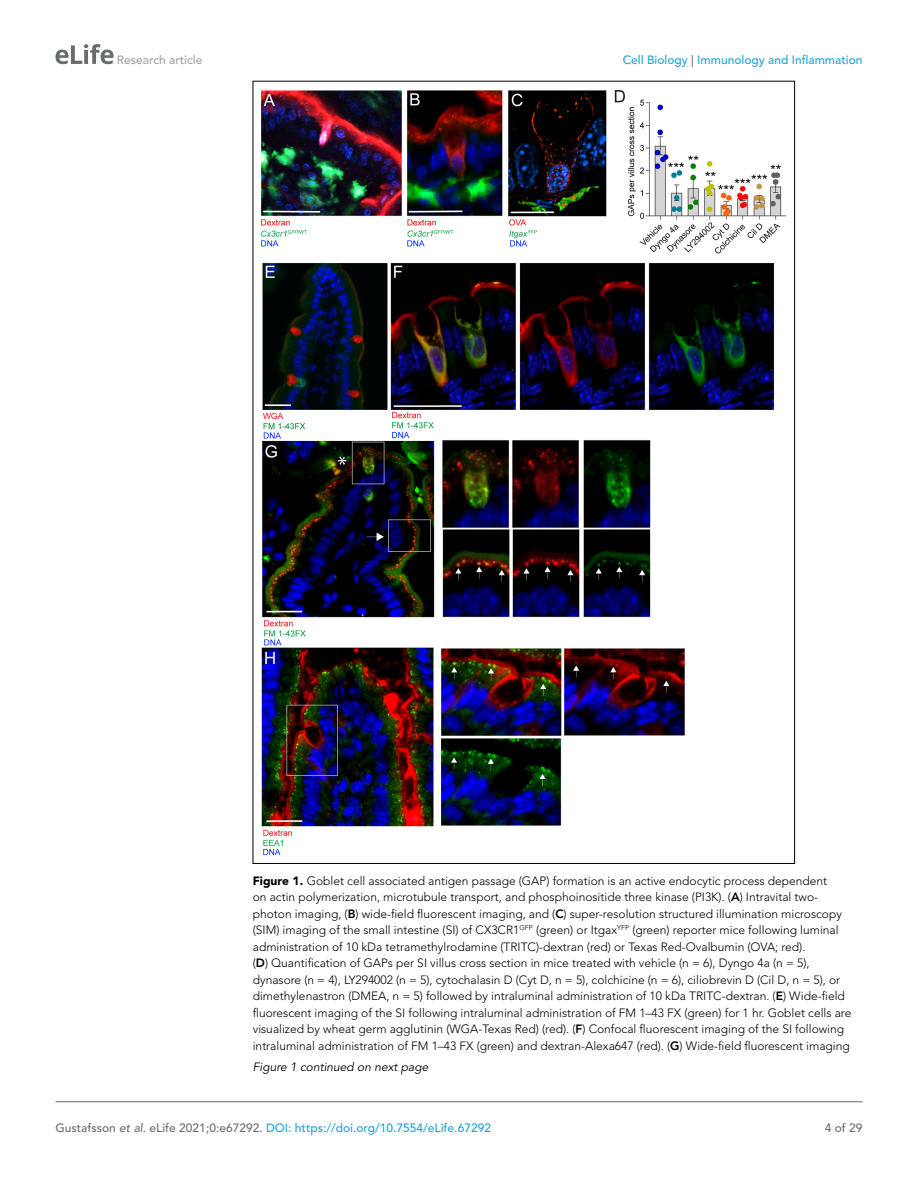
<style>
.page{position:relative;width:918px;height:1188px;background:#fff}
.page>*{position:absolute;margin:0;border:0;box-sizing:border-box;transform-origin:0 0}
.t1{font:300 12px/16.5px "Avenir LT Std";color:#000}
.t2{font:500 12px "Avenir LT Std";color:#1ea4d7}
.t3{font:italic 12px "Avenir LT Std";color:#000}
.t4{font:500 12px "Avenir LT Std";color:#a3a09f}
.t5{font:500 12px "Avenir LT Std";color:#6e6e70}
.s1{color:#6e6e70}
.s2{font-weight:900}
.s3{font-weight:800}
.s4{font-style:italic;color:#6e6e70}
</style>
<div class="page">
<svg style="left:56px;top:44px;width:58px;height:20px"></svg>
<hr style="left:56px;top:1101px;width:806px;height:1px;background:#6e6e70">
<img style="left:262px;top:90px;width:524px;height:764px">
<p class="t4" style="left:117px;top:53px;width:87px">Research article</p>
<p class="t2" style="left:623px;top:53px;width:241px">Cell Biology <span class="s1">|</span> Immunology and Inflammation</p>
<p class="t1" style="left:253px;top:872px;width:600px"><span class="s2">Figure 1.</span> Goblet cell associated antigen passage (GAP) formation is an active endocytic process dependent<br>on actin polymerization, microtubule transport, and phosphoinositide three kinase (PI3K). (<span class="s3">A</span>) Intravital two&shy;photon imaging, (<span class="s3">B</span>) wide-field fluorescent imaging, and (<span class="s3">C</span>) super-resolution structured illumination microscopy (SIM) imaging of the small intestine (SI) of CX3CR1<sup>GFP</sup> (green) or Itgax<sup>YFP</sup> (green) reporter mice following luminal administration of 10 kDa tetramethylrodamine (TRITC)-dextran (red) or Texas Red-Ovalbumin (OVA; red).<br>(<span class="s3">D</span>) Quantification of GAPs per SI villus cross section in mice treated with vehicle (n = 6), Dyngo 4a (n = 5), dynasore (n = 4), LY294002 (n = 5), cytochalasin D (Cyt D, n = 5), colchicine (n = 6), ciliobrevin D (Cil D, n = 5), or dimethylenastron (DMEA, n = 5) followed by intraluminal administration of 10 kDa TRITC-dextran. (<span class="s3">E</span>) Wide-field fluorescent imaging of the SI following intraluminal administration of FM 1–43 FX (green) for 1 hr. Goblet cells are visualized by wheat germ agglutinin (WGA-Texas Red) (red). (<span class="s3">F</span>) Confocal fluorescent imaging of the SI following intraluminal administration of FM 1–43 FX (green) and dextran-Alexa647 (red). (<span class="s3">G</span>) Wide-field fluorescent imaging</p>
<p class="t3" style="left:253px;top:1060px;width:177px">Figure 1 continued on next page</p>
<p class="t2" style="left:56px;top:1121px;width:437px"><span class="s1">Gustafsson</span> <span class="s4">et al</span><span class="s1">. eLife 2021;0:e67292.</span> DOI: https://doi.org/10.7554/eLife.67292</p>
<p class="t5" style="left:825px;top:1121px;width:39px">4 of 29</p>
</div>
